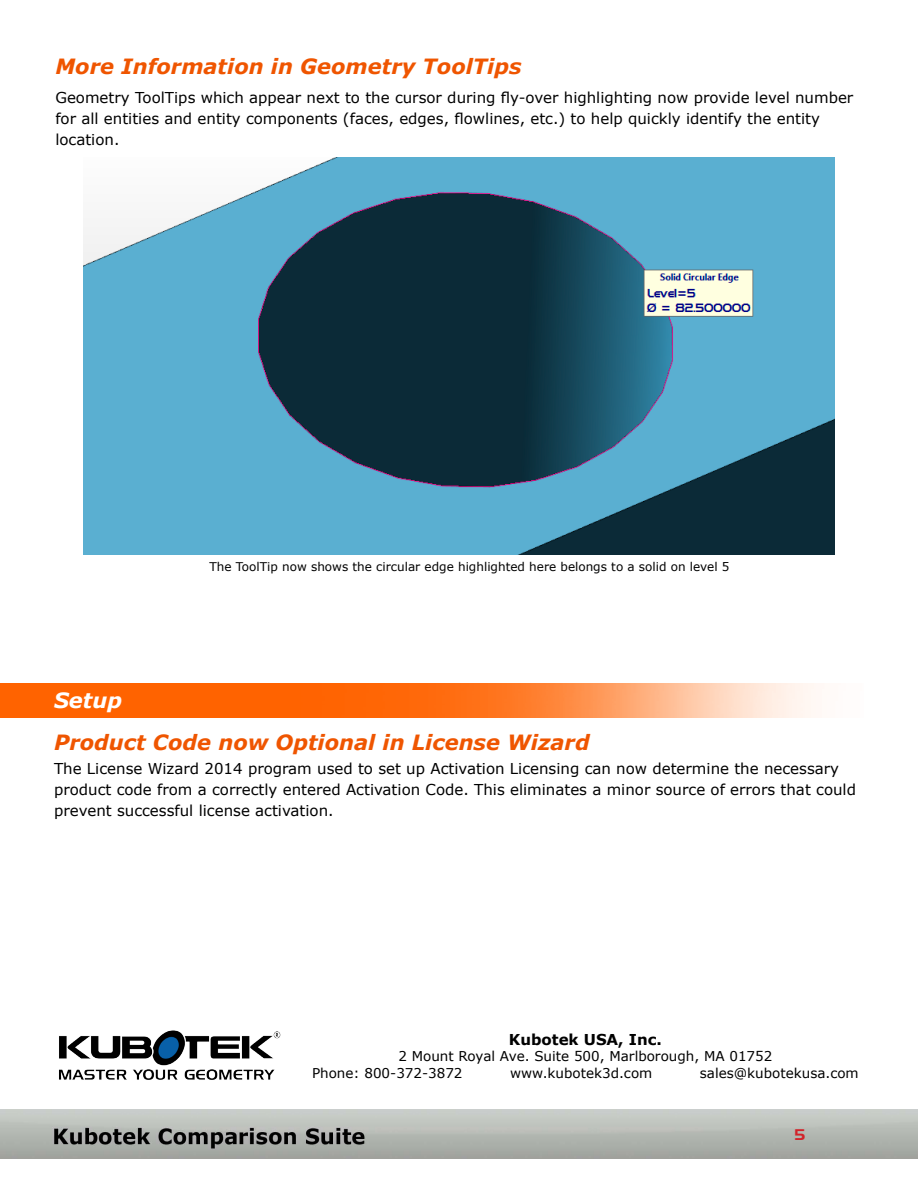
<style>
.page{position:relative;width:918px;height:1188px;background:#fff}
.page>*{position:absolute;margin:0;border:0;box-sizing:border-box;transform-origin:0 0}
.t1{font:italic 700 21px "Verdana";color:#ef5500}
.t2{font:italic 700 21px "Verdana";color:#fff}
.t3{font:15px/21px "Verdana";color:#000}
.t4{font:700 15px "Verdana";color:#000}
.t5{font:15px "Handel Gothic BT";color:#d2232a}
.t6{font:13.5px "Verdana";color:#000}
.t7{font:12px "Verdana";color:#000}
</style>
<div class="page">
<img style="left:0;top:1109px;width:918px;height:50px">
<img style="left:0;top:684px;width:816px;height:33px">
<img style="left:59px;top:1030px;width:222px;height:50px">
<img style="left:84px;top:158px;width:750px;height:397px">
<p class="t1" style="left:55px;top:52px;width:468px">More Information in Geometry ToolTips</p>
<p class="t3" style="left:55px;top:86px;width:799px">Geometry ToolTips which appear next to the cursor during fly-over highlighting now provide level number for all entities and entity components (faces, edges, flowlines, etc.) to help quickly identify the entity location.</p>
<p class="t2" style="left:54px;top:686px;width:70px">Setup</p>
<p class="t7" style="left:210px;top:559px;width:522px">The ToolTip now shows the circular edge highlighted here belongs to a solid on level 5</p>
<p class="t1" style="left:54px;top:728px;width:537px">Product Code now Optional in License Wizard</p>
<p class="t3" style="left:54px;top:758px;width:804px">The License Wizard 2014 program used to set up Activation Licensing can now determine the necessary product code from a correctly entered Activation Code. This eliminates a minor source of errors that could prevent successful license activation.</p>
<p class="t4" style="left:509px;top:1029px;width:155px">Kubotek USA, Inc.</p>
<p class="t6" style="left:398px;top:1047px;width:375px">2 Mount Royal Ave. Suite 500, Marlborough, MA 01752</p>
<p class="t6" style="left:312px;top:1064px;width:152px">Phone: 800-372-3872</p>
<p class="t6" style="left:510px;top:1064px;width:144px">www.kubotek3d.com</p>
<p class="t6" style="left:700px;top:1064px;width:160px">sales@kubotekusa.com</p>
<p class="t5" style="left:795px;top:1126px;width:12px">5</p>
</div>
